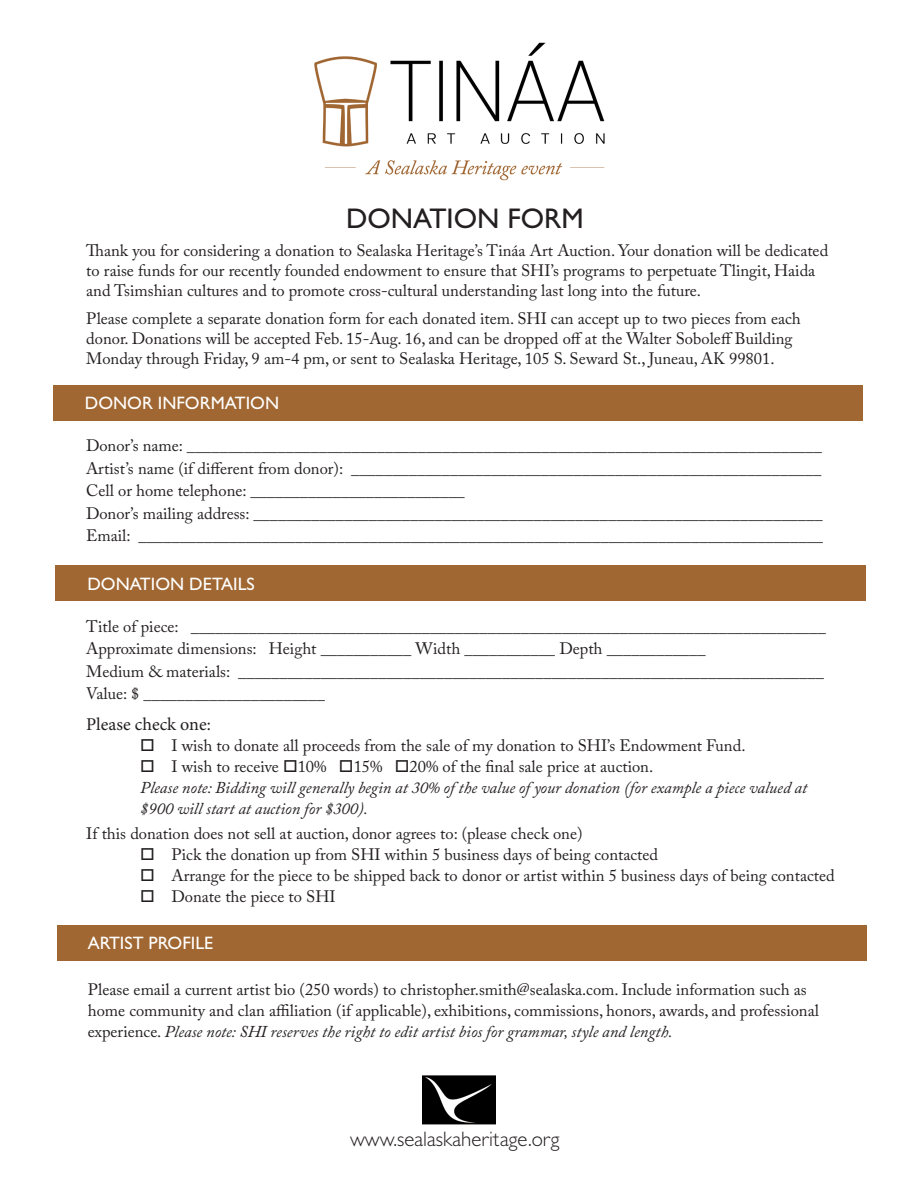
<style>
.page{position:relative;width:918px;height:1188px;background:#fff}
.page>*{position:absolute;margin:0;border:0;box-sizing:border-box;transform-origin:0 0}
.t1{font:500 28.5px "Gill Sans MT Std";color:#231f20}
.t2{font:300 21px "Gill Sans MT Std";color:#231f20}
.t3{font:500 18px "Gill Sans MT Std";color:#fff}
.t4{font:18px "Minion Pro";letter-spacing:-.005em;color:#231f20}
.t5{font:16.5px/19.8px "Adobe Caslon Pro";color:#231f20}
.t6{font:italic 16.5px/21px "Adobe Caslon Pro";color:#231f20}
.s1{font-style:italic}
</style>
<div class="page">
<div style="left:53px;top:385px;width:810px;height:35px;background:#a06732"></div>
<div style="left:56px;top:566px;width:810px;height:35px;background:#a06732"></div>
<div style="left:57px;top:925px;width:810px;height:35px;background:#a06732"></div>
<img style="left:314px;top:42px;width:291px;height:139px">
<img style="left:422px;top:1076px;width:74px;height:48px">
<p class="t1" style="left:346px;top:202px;width:239px">DONATION FORM</p>
<p class="t5" style="left:86px;top:240px;width:743px">Thank you for considering a donation to Sealaska Heritage’s Tináa Art Auction. Your donation will be dedicated to raise funds for our recently founded endowment to ensure that SHI’s programs to perpetuate Tlingit, Haida and Tsimshian cultures and to promote cross-cultural understanding last long into the future.</p>
<p class="t5" style="left:86px;top:309px;width:716px">Please complete a separate donation form for each donated item. SHI can accept up to two pieces from each donor. Donations will be accepted Feb. 15-Aug. 16, and can be dropped off at the Walter Soboleff Building<br>Monday through Friday, 9 am-4 pm, or sent to Sealaska Heritage, 105 S. Seward St., Juneau, AK 99801.</p>
<p class="t3" style="left:85px;top:392px;width:196px">DONOR INFORMATION</p>
<p class="t5" style="left:86px;top:436px;width:737px">Donor’s name: _____________________________________________________________________________</p>
<p class="t5" style="left:86px;top:458px;width:737px">Artist’s name (if different from donor): _________________________________________________________</p>
<p class="t5" style="left:86px;top:481px;width:380px">Cell or home telephone: __________________________</p>
<p class="t5" style="left:86px;top:503px;width:738px">Donor’s mailing address: _____________________________________________________________________</p>
<p class="t5" style="left:86px;top:526px;width:739px">Email: ___________________________________________________________________________________</p>
<p class="t3" style="left:87px;top:573px;width:169px">DONATION DETAILS</p>
<p class="t5" style="left:86px;top:616px;width:741px">Title of piece: _____________________________________________________________________________</p>
<p class="t5" style="left:86px;top:638px;width:621px">Approximate dimensions: Height ___________ Width ___________ Depth ____________</p>
<p class="t5" style="left:86px;top:661px;width:739px">Medium &amp; materials: _______________________________________________________________________</p>
<p class="t5" style="left:86px;top:683px;width:240px">Value: $ ______________________</p>
<p class="t4" style="left:86px;top:712px;width:126px">Please check one:</p>
<p class="t5" style="left:140px;top:735px;width:607px">□ I wish to donate all proceeds from the sale of my donation to SHI’s Endowment Fund.</p>
<p class="t5" style="left:140px;top:756px;width:514px">□ I wish to receive □10% □15% □20% of the final sale price at auction.</p>
<p class="t6" style="left:140px;top:777px;width:669px">Please note: Bidding will generally begin at 30% of the value of your donation (for example a piece valued at $900 will start at auction for $300).</p>
<p class="t5" style="left:86px;top:824px;width:498px">If this donation does not sell at auction, donor agrees to: (please check one)</p>
<p class="t5" style="left:140px;top:845px;width:519px">□ Pick the donation up from SHI within 5 business days of being contacted</p>
<p class="t5" style="left:140px;top:866px;width:696px">□ Arrange for the piece to be shipped back to donor or artist within 5 business days of being contacted</p>
<p class="t5" style="left:140px;top:887px;width:197px">□ Donate the piece to SHI</p>
<p class="t3" style="left:88px;top:933px;width:127px">ARTIST PROFILE</p>
<p class="t5" style="left:88px;top:978px;width:733px;line-height:21px">Please email a current artist bio (250 words) to christopher.smith@sealaska.com. Include information such as home community and clan affiliation (if applicable), exhibitions, commissions, honors, awards, and professional experience. <span class="s1">Please note: SHI reserves the right to edit artist bios for grammar, style and length.</span></p>
<p class="t2" style="left:350px;top:1126px;width:211px">www.sealaskaheritage.org</p>
</div>
